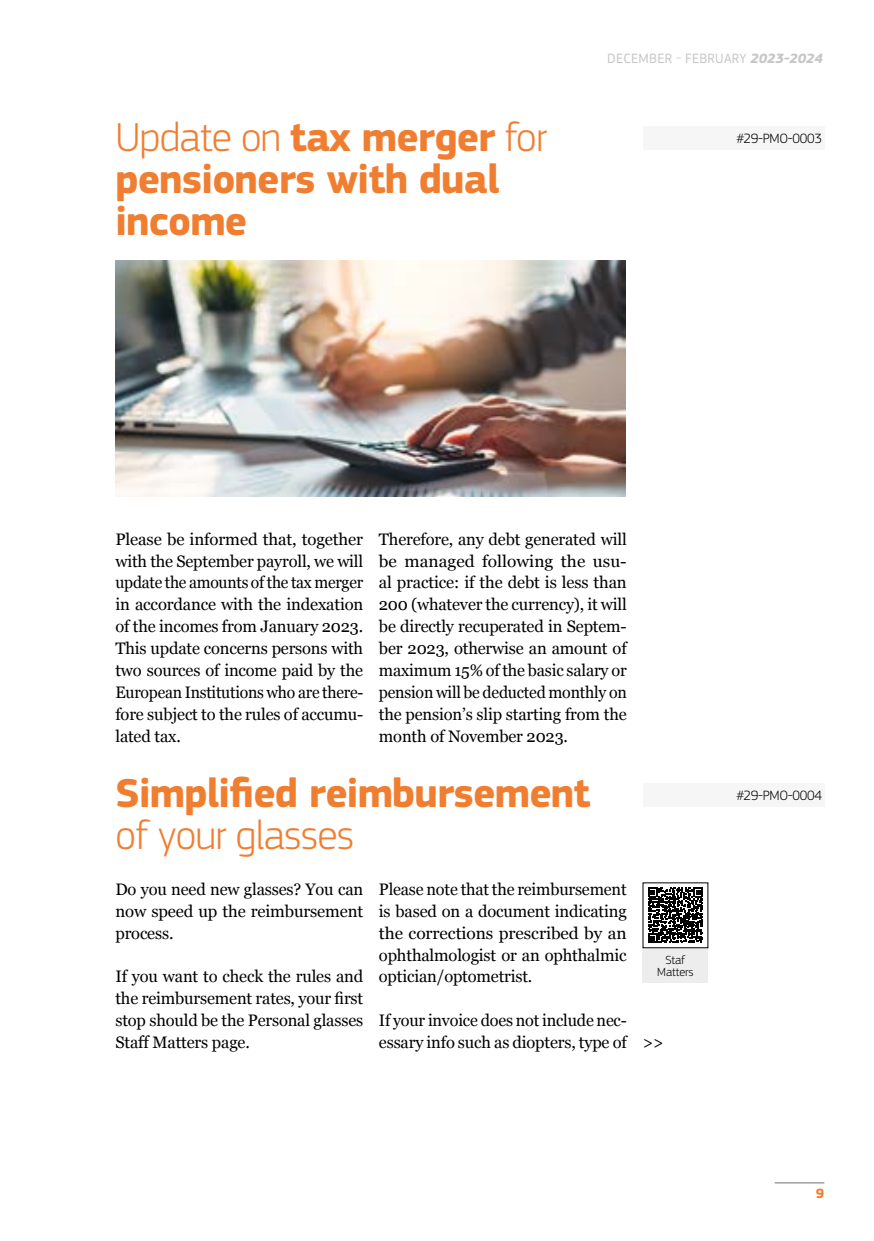
<style>
.page{position:relative;width:874px;height:1241px;background:#fff}
.page>*{position:absolute;margin:0;border:0;box-sizing:border-box;transform-origin:0 0}
.IS-M-TITRE_BLUE__NO_UNDERLINE{font:700 42px/42px "EC Square Sans Pro";letter-spacing:-.02em;color:#f07e31}
.IS-M-Body{font:16.62px/21.9px "Georgia";letter-spacing:-.01em;color:#000;text-align:justify}
.t1{font:14px "EC Square Sans Pro";letter-spacing:.02em;color:#c6c6c6}
.t2{font:300 14px "EC Square Sans Pro";letter-spacing:-.02em;color:#000}
.t3{font:700 14px "EC Square Sans Pro";color:#f07e31}
.t4{font:300 12.25px "EC Square Sans Pro";letter-spacing:-.01em;color:#000}
.s1{font-weight:300}
.s2{font-weight:700;font-style:italic}
</style>
<div class="page">
<hr style="left:774px;top:1182px;width:49px;height:1px;background:#706f6f">
<div style="left:642px;top:126px;width:182px;height:24px;background:#f6f6f6"></div>
<div style="left:642px;top:783px;width:182px;height:24px;background:#f6f6f6"></div>
<img style="left:115px;top:260px;width:510px;height:236px">
<div style="left:642px;top:948px;width:66px;height:34px;background:#ededed"></div>
<svg style="left:648px;top:887px;width:54px;height:55px"></svg>
<h1 class="IS-M-TITRE_BLUE__NO_UNDERLINE" style="left:115px;top:117px;width:433px"><span class="s1">Update on</span> tax merger <span class="s1">for </span>pensioners with dual income</h1>
<p class="t1" style="left:607px;top:50px;width:217px">DECEMBER - FEBRUARY <span class="s2">2023-2024</span></p>
<p class="t2" style="left:736px;top:130px;width:87px">#29-PMO-0003</p>
<p class="IS-M-Body" style="left:115px;top:527px;width:249px">Please be informed that, together with the September payroll, we will update the amounts of the tax merger in accordance with the indexation of the incomes from January 2023.<br>This update concerns persons with two sources of income paid by the European Institutions who are there&shy;fore subject to the rules of accumu&shy;lated tax.</p>
<p class="IS-M-Body" style="left:379px;top:527px;width:249px">Therefore, any debt generated will be managed following the usu&shy;al practice: if the debt is less than 200 (whatever the currency), it will be directly recuperated in Septem&shy;ber 2023, otherwise an amount of maximum 15% of the basic salary or pension will be deducted monthly on the pension’s slip starting from the month of November 2023.</p>
<h1 class="IS-M-TITRE_BLUE__NO_UNDERLINE" style="left:115px;top:773px;width:476px">Simplified reimbursement <span class="s1">of your glasses</span></h1>
<p class="IS-M-Body" style="left:115px;top:877px;width:249px">Do you need new glasses? You can now speed up the reimbursement process.</p>
<p class="IS-M-Body" style="left:115px;top:964px;width:249px">If you want to check the rules and the reimbursement rates, your first stop should be the Personal glasses Staff Matters page.</p>
<p class="IS-M-Body" style="left:379px;top:877px;width:249px">Please note that the reimbursement is based on a document indicating the corrections prescribed by an ophthalmologist or an ophthalmic optician/optometrist.</p>
<p class="IS-M-Body" style="left:379px;top:1008px;width:249px">If your invoice does not include nec&shy;essary info such as diopters, type of</p>
<p class="t4" style="left:665px;top:952px;width:21px">Staf</p>
<p class="t4" style="left:657px;top:964px;width:38px">Matters</p>
<p class="IS-M-Body" style="left:642px;top:1030px;width:23px">&gt;&gt;</p>
<p class="t2" style="left:736px;top:787px;width:87px">#29-PMO-0004</p>
<p class="t3" style="left:815px;top:1184px;width:10px">9</p>
</div>
